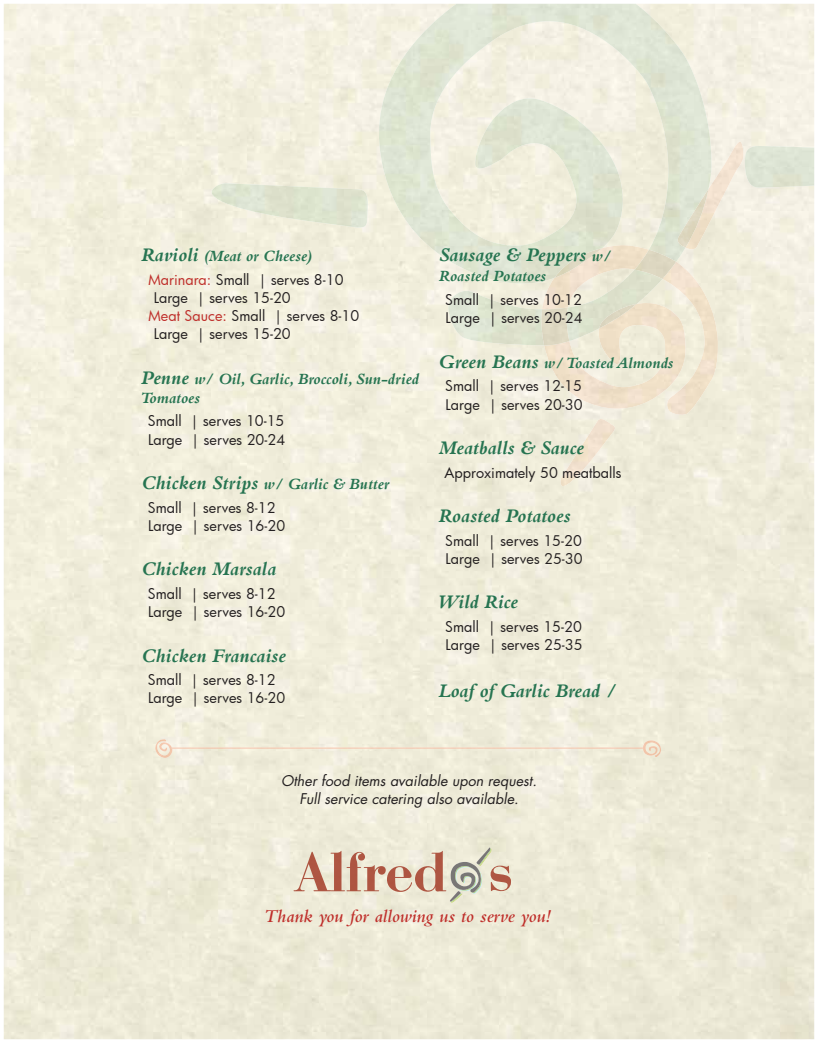
<style>
.page{position:relative;width:818px;height:1043px;background:#fff}
.page>*{position:absolute;margin:0;border:0;box-sizing:border-box;transform-origin:0 0}
.t1{font:italic 700 20px "Bembo";color:#267451}
.t2{font:italic 600 18.75px "Bembo";color:#bf2e2a}
.t3{font:italic 700 16.25px/18.8px "Bembo";color:#267451}
.t4{font:14.38px/18.1px "Futura";color:#231f20}
.t5{font:italic 14.38px/18.1px "Futura";color:#231f20;text-align:center}
.s1{font-size:20px}
.s2{color:#bf2e2a}
.s3{font-size:16.25px}
</style>
<div class="page">
<img style="left:4px;top:4px;width:810px;height:1035px">
<img style="left:542px;top:249px;width:176px;height:166px">
<img style="left:712px;top:142px;width:35px;height:107px">
<img style="left:559px;top:419px;width:57px;height:67px">
<img style="left:378px;top:4px;width:334px;height:341px">
<img style="left:541px;top:248px;width:135px;height:97px">
<img style="left:676px;top:189px;width:32px;height:58px">
<img style="left:744px;top:146px;width:70px;height:42px">
<img style="left:208px;top:183px;width:161px;height:44px">
<img style="left:173px;top:747px;width:470px;height:1px">
<img style="left:643px;top:740px;width:18px;height:17px">
<img style="left:154px;top:739px;width:18px;height:19px">
<img style="left:491px;top:848px;width:1px;height:17px">
<img style="left:450px;top:848px;width:41px;height:54px">
<img style="left:450px;top:862px;width:31px;height:30px">
<img style="left:476px;top:847px;width:14px;height:17px">
<svg style="left:449px;top:891px;width:13px;height:11px"></svg>
<img style="left:293px;top:850px;width:153px;height:41px">
<img style="left:490px;top:865px;width:21px;height:26px">
<p class="t3" style="left:141px;top:246px;width:172px"><span class="s1">Ravioli</span> (Meat or Cheese)</p>
<p class="t4" style="left:148px;top:270px;width:197px"><span class="s2">Marinara:</span> Small | serves 8-10</p>
<p class="t4" style="left:154px;top:288px;width:139px">Large | serves 15-20</p>
<p class="t4" style="left:148px;top:307px;width:213px"><span class="s2">Meat Sauce:</span> Small | serves 8-10</p>
<p class="t4" style="left:154px;top:325px;width:139px">Large | serves 15-20</p>
<p class="t3" style="left:140px;top:369px;width:280px"><span class="s1">Penne</span> w/ Oil, Garlic, Broccoli, Sun-dried<br>Tomatoes</p>
<p class="t4" style="left:148px;top:412px;width:139px">Small | serves 10-15<br>Large | serves 20-24</p>
<p class="t3" style="left:141px;top:474px;width:249px"><span class="s1">Chicken Strips</span> w/ Garlic &amp; Butter</p>
<p class="t4" style="left:148px;top:498px;width:139px">Small | serves 8-12<br>Large | serves 16-20</p>
<h1 class="t1" style="left:141px;top:557px;width:137px">Chicken Marsala</h1>
<p class="t4" style="left:148px;top:584px;width:139px">Small | serves 8-12<br>Large | serves 16-20</p>
<h1 class="t1" style="left:141px;top:643px;width:146px">Chicken Francaise</h1>
<p class="t4" style="left:148px;top:670px;width:139px">Small | serves 8-12<br>Large | serves 16-20</p>
<h1 class="t1" style="left:439px;top:243px;width:174px">Sausage &amp; Peppers <span class="s3">w/</span></h1>
<p class="t3" style="left:439px;top:266px;width:109px">Roasted Potatoes</p>
<p class="t4" style="left:445px;top:290px;width:139px">Small | serves 10-12<br>Large | serves 20-24</p>
<p class="t3" style="left:438px;top:353px;width:236px"><span class="s1">Green Beans</span> w/Toasted Almonds</p>
<p class="t4" style="left:445px;top:377px;width:139px">Small | serves 12-15<br>Large | serves 20-30</p>
<h1 class="t1" style="left:438px;top:435px;width:147px">Meatballs &amp; Sauce</h1>
<p class="t4" style="left:444px;top:463px;width:178px">Approximately 50 meatballs</p>
<h1 class="t1" style="left:438px;top:503px;width:134px">Roasted Potatoes</h1>
<p class="t4" style="left:445px;top:531px;width:139px">Small | serves 15-20<br>Large | serves 25-30</p>
<h1 class="t1" style="left:437px;top:590px;width:82px">Wild Rice</h1>
<p class="t4" style="left:445px;top:617px;width:139px">Small | serves 15-20<br>Large | serves 25-35</p>
<h1 class="t1" style="left:438px;top:678px;width:179px">Loaf of Garlic Bread /</h1>
<p class="t5" style="left:281px;top:771px;width:257px">Other food items available upon request.<br>Full service catering also available.</p>
<h2 class="t2" style="left:264px;top:906px;width:288px">Thank you for allowing us to serve you!</h2>
</div>
